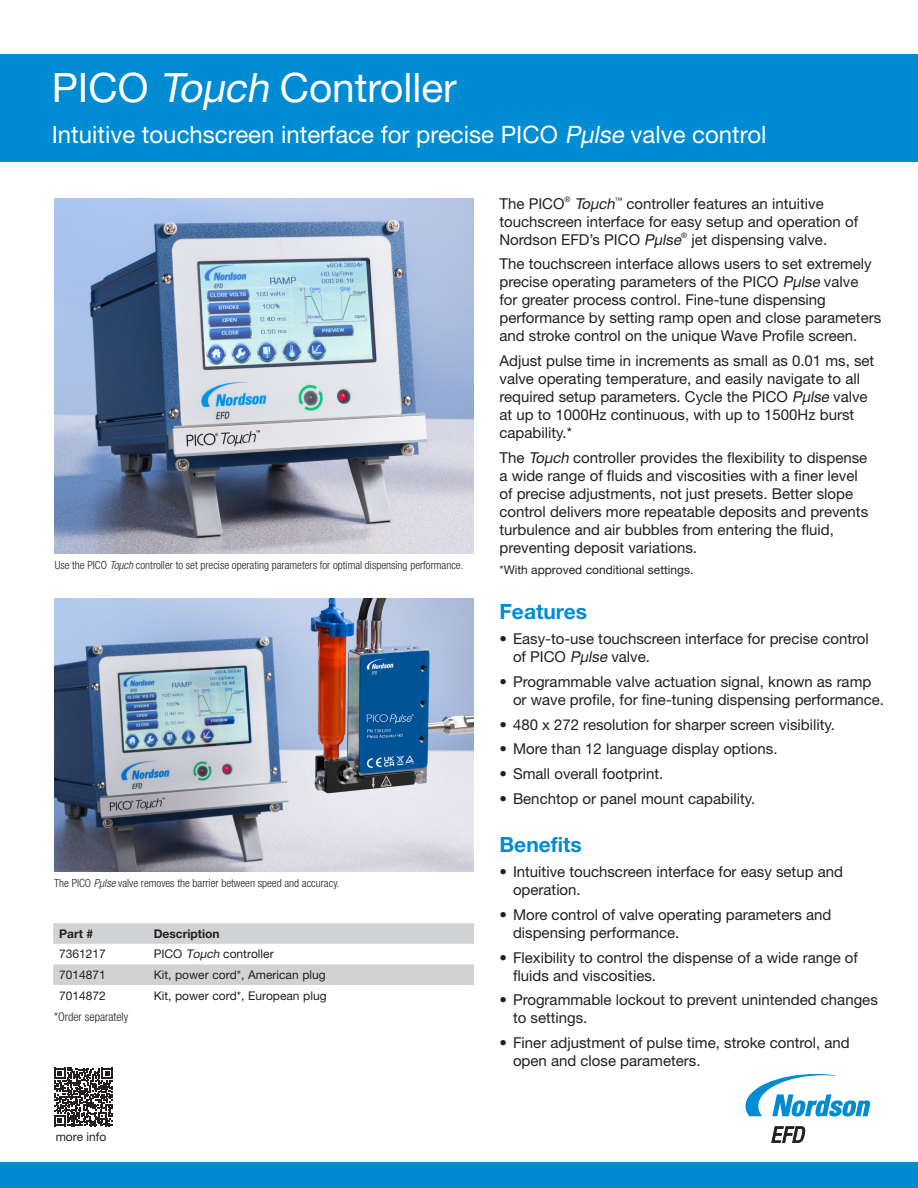
<style>
.page{position:relative;width:918px;height:1188px;background:#fff}
.page>*{position:absolute;margin:0;border:0;box-sizing:border-box;transform-origin:0 0}
.EFD-DataSheet-MainTi{font:40.5px "Helvetica Neue LT Std";color:#fff}
.EFD-DataSheet-Subtit{font:24px "Helvetica Neue LT Std";color:#fff}
.EFD-DataSheet-Head-L{font:700 21px "Helvetica Neue LT Std";color:#008cd2}
.EFD-DataSheet-BodyTe{font:15px/18px "Helvetica Neue LT Std";color:#231f20}
.EFD-DataSheet-TableT{font:12px "Helvetica Neue LT Std";color:#231f20}
.EFD-DataSheet-BodyTe-2{font:12px "Helvetica Neue LT Std";color:#231f20}
.EFD-DataSheet-TableT-2{font:700 12px "Helvetica Neue LT Std";color:#231f20}
.EFD-DataSheet-TableT-3{font:300 condensed 12px "Helvetica Neue LT Std";color:#231f20}
.EFD-DataSheet-Captio{font:300 condensed 11.25px "Helvetica Neue LT Std";color:#231f20}
.EFD-DataSheet-BodyTe-3{font:7.5px "Helvetica Neue LT Std";color:#231f20}
.s1{font-style:italic}
</style>
<div class="page">
<div style="left:0;top:54px;width:918px;height:108px;background:#008cd2"></div>
<svg style="left:771px;top:1126px;width:34px;height:17px"></svg>
<svg style="left:746px;top:1074px;width:124px;height:43px"></svg>
<div style="left:0;top:1162px;width:918px;height:26px;background:#008cd2"></div>
<img style="left:55px;top:198px;width:418px;height:356px">
<img style="left:55px;top:599px;width:418px;height:273px">
<svg style="left:54px;top:1068px;width:59px;height:58px"></svg>
<svg style="left:53px;top:923px;width:421px;height:62px"></svg>
<p class="EFD-DataSheet-MainTi" style="left:52px;top:64px;width:407px">PICO <span class="s1">Toµch</span> Controller</p>
<p class="EFD-DataSheet-Subtit" style="left:52px;top:120px;width:716px">Intuitive touchscreen interface for precise PICO <span class="s1">Pµlse</span> valve control</p>
<p class="EFD-DataSheet-Captio" style="left:55px;top:558px;width:410px">Use the PICO <span class="s1">Toµch</span> controller to set precise operating parameters for optimal dispensing performance.</p>
<p class="EFD-DataSheet-Captio" style="left:54px;top:876px;width:287px">The PICO <span class="s1">Pμlse</span> valve removes the barrier between speed and accuracy.</p>
<p class="EFD-DataSheet-TableT-2" style="left:59px;top:926px;width:35px">Part #</p>
<p class="EFD-DataSheet-TableT-2" style="left:154px;top:926px;width:67px">Description</p>
<p class="EFD-DataSheet-TableT" style="left:59px;top:947px;width:48px">7361217</p>
<p class="EFD-DataSheet-TableT" style="left:154px;top:947px;width:122px">PICO <span class="s1">Toµch</span> controller</p>
<p class="EFD-DataSheet-TableT" style="left:59px;top:968px;width:48px">7014871</p>
<p class="EFD-DataSheet-TableT" style="left:154px;top:968px;width:174px">Kit, power cord*, American plug</p>
<p class="EFD-DataSheet-TableT" style="left:59px;top:988px;width:48px">7014872</p>
<p class="EFD-DataSheet-TableT" style="left:154px;top:988px;width:174px">Kit, power cord*, European plug</p>
<p class="EFD-DataSheet-TableT-3" style="left:54px;top:1010px;width:76px">*Order separately</p>
<p class="EFD-DataSheet-BodyTe-2" style="left:56px;top:1129px;width:52px">more info</p>
<p class="EFD-DataSheet-BodyTe" style="left:500px;top:194px;width:67px">The PICO</p>
<p class="EFD-DataSheet-BodyTe-3" style="left:565px;top:195px;width:7px">®</p>
<p class="EFD-DataSheet-BodyTe" style="left:500px;top:194px;width:360px;text-indent:75px"><span class="s1">Toµch</span><sup>™</sup> controller features an intuitive touchscreen interface for easy setup and operation of<br>Nordson EFD’s PICO <span class="s1">Pµlse</span></p>
<p class="EFD-DataSheet-BodyTe-3" style="left:681px;top:231px;width:7px">®</p>
<p class="EFD-DataSheet-BodyTe" style="left:691px;top:230px;width:137px">jet dispensing valve.</p>
<p class="EFD-DataSheet-BodyTe" style="left:500px;top:255px;width:383px">The touchscreen interface allows users to set extremely precise operating parameters of the PICO <span class="s1">Pµlse</span> valve<br>for greater process control. Fine-tune dispensing performance by setting ramp open and close parameters and stroke control on the unique Wave Profile screen.</p>
<p class="EFD-DataSheet-BodyTe" style="left:500px;top:352px;width:376px">Adjust pulse time in increments as small as 0.01 ms, set valve operating temperature, and easily navigate to all required setup parameters. Cycle the PICO <span class="s1">Pµlse</span> valve at up to 1000Hz continuous, with up to 1500Hz burst capability.*</p>
<p class="EFD-DataSheet-BodyTe" style="left:500px;top:448px;width:370px">The <span class="s1">Toµch</span> controller provides the flexibility to dispense a wide range of fluids and viscosities with a finer level of precise adjustments, not just presets. Better slope control delivers more repeatable deposits and prevents turbulence and air bubbles from entering the fluid, preventing deposit variations.</p>
<p class="EFD-DataSheet-BodyTe-2" style="left:500px;top:562px;width:196px">*With approved conditional settings.</p>
<p class="EFD-DataSheet-Head-L" style="left:500px;top:599px;width:89px">Features</p>
<p class="EFD-DataSheet-BodyTe" style="left:513px;top:630px;width:357px;text-indent:-14px">• Easy-to-use touchscreen interface for precise control of PICO <span class="s1">Pµlse</span> valve.</p>
<p class="EFD-DataSheet-BodyTe" style="left:513px;top:672px;width:373px;text-indent:-14px">• Programmable valve actuation signal, known as ramp or wave profile, for fine-tuning dispensing performance.</p>
<p class="EFD-DataSheet-BodyTe" style="left:500px;top:715px;width:337px">• 480 x 272 resolution for sharper screen visibility.</p>
<p class="EFD-DataSheet-BodyTe" style="left:500px;top:740px;width:280px">• More than 12 language display options.</p>
<p class="EFD-DataSheet-BodyTe" style="left:500px;top:765px;width:165px">• Small overall footprint.</p>
<p class="EFD-DataSheet-BodyTe" style="left:500px;top:789px;width:257px">• Benchtop or panel mount capability.</p>
<p class="EFD-DataSheet-Head-L" style="left:500px;top:832px;width:84px">Benefits</p>
<p class="EFD-DataSheet-BodyTe" style="left:513px;top:863px;width:332px;text-indent:-14px">• Intuitive touchscreen interface for easy setup and operation.</p>
<p class="EFD-DataSheet-BodyTe" style="left:513px;top:905px;width:320px;text-indent:-14px">• More control of valve operating parameters and dispensing performance.</p>
<p class="EFD-DataSheet-BodyTe" style="left:513px;top:948px;width:347px;text-indent:-14px">• Flexibility to control the dispense of a wide range of fluids and viscosities.</p>
<p class="EFD-DataSheet-BodyTe" style="left:513px;top:991px;width:366px;text-indent:-14px">• Programmable lockout to prevent unintended changes to settings.</p>
<p class="EFD-DataSheet-BodyTe" style="left:513px;top:1034px;width:338px;text-indent:-14px">• Finer adjustment of pulse time, stroke control, and open and close parameters.</p>
</div>
